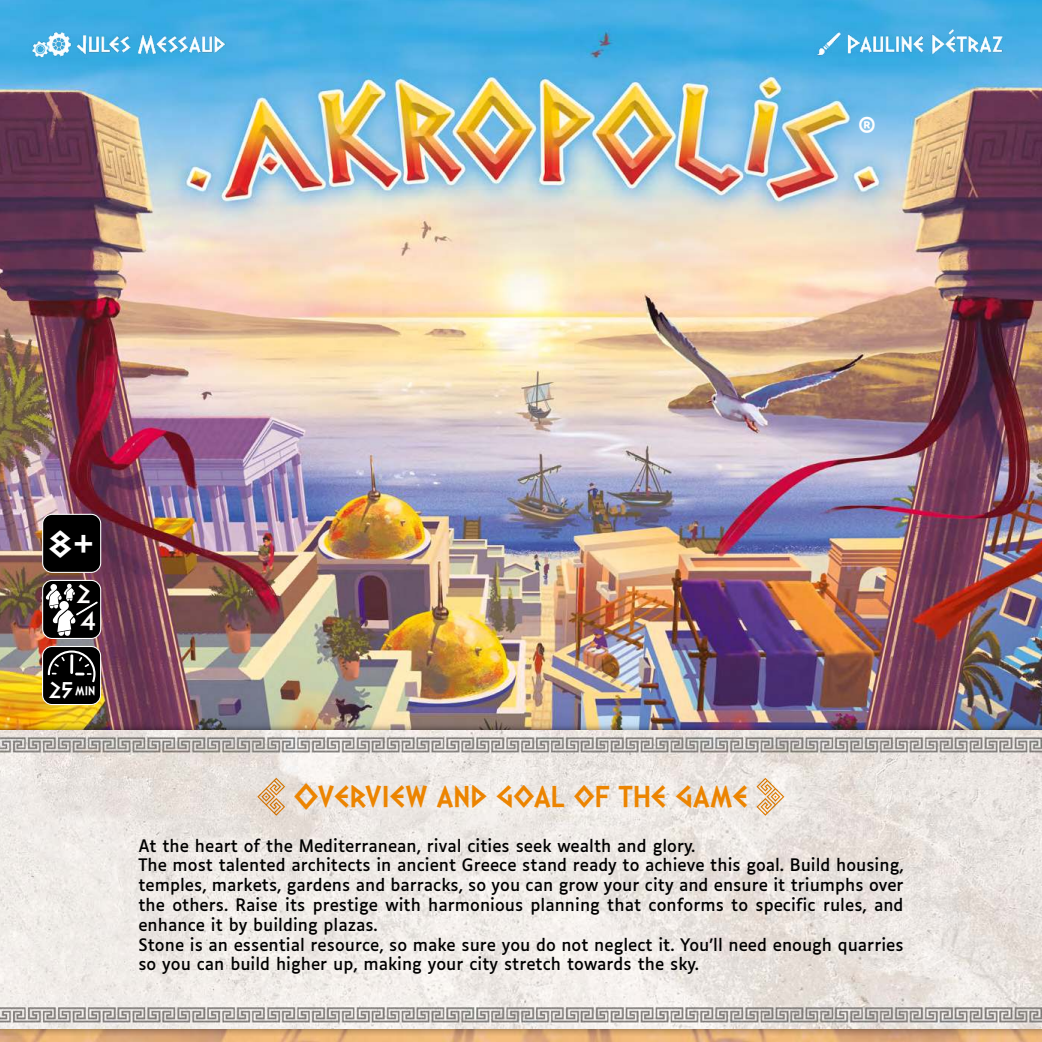
<style>
.page{position:relative;width:1042px;height:1042px;background:#fff}
.page>*{position:absolute;margin:0;border:0;box-sizing:border-box;transform-origin:0 0}
.t1{font:700 31.05px "Dalek Pinpoint";color:#fff}
.t2{font:700 30px "Dalek Pinpoint";color:#ec8400}
.t3{font:24px "Luciole";color:#fff}
.t4{font:16.5px/19.8px "Luciole";color:#000}
.t5{font:700 12.75px "Dalek Pinpoint";color:#fff}
.s1{font-size:19.2px}
</style>
<div class="page">
<img style="left:0;top:0;width:1042px;height:1042px">
<div style="left:0;top:722px;width:1042px;height:314px;background:#000;opacity:.36"></div>
<img style="left:0;top:730px;width:1042px;height:298px">
<img style="left:29px;top:23px;width:197px;height:43px">
<img style="left:815px;top:23px;width:196px;height:43px">
<div style="left:43px;top:646px;width:58px;height:58px;background:#000;border-radius:10px"></div>
<div style="left:42px;top:646px;width:59px;height:59px;border:1px solid #fff;border-radius:10px"></div>
<svg style="left:48px;top:650px;width:48px;height:32px"></svg>
<div style="left:43px;top:514px;width:58px;height:58px;background:#000;border-radius:10px"></div>
<div style="left:42px;top:514px;width:59px;height:59px;border:1px solid #fff;border-radius:10px"></div>
<div style="left:43px;top:580px;width:58px;height:58px;background:#000;border-radius:10px"></div>
<div style="left:42px;top:580px;width:59px;height:59px;border:1px solid #fff;border-radius:10px"></div>
<svg style="left:257px;top:778px;width:28px;height:38px"></svg>
<svg style="left:756px;top:778px;width:28px;height:38px"></svg>
<svg style="left:46px;top:583px;width:52px;height:53px"></svg>
<h3 class="t3" style="left:858px;top:116px;width:19px">®</h3>
<h1 class="t1" style="left:48px;top:527px;width:48px">8+</h1>
<p class="t5" style="left:49px;top:683px;width:48px;rotate:1deg"><span class="s1">25</span> MIN</p>
<h2 class="t2" style="left:294px;top:779px;width:456px">OVERVIEW AND GOAL OF THE GAME</h2>
<p class="t4" style="left:138px;top:836px;width:767px">At the heart of the Mediterranean, rival cities seek wealth and glory.<br>The most talented architects in ancient Greece stand ready to achieve this goal. Build housing, temples, markets, gardens and barracks, so you can grow your city and ensure it triumphs over the others. Raise its prestige with harmonious planning that conforms to specific rules, and enhance it by building plazas.<br>Stone is an essential resource, so make sure you do not neglect it. You’ll need enough quarries so you can build higher up, making your city stretch towards the sky.</p>
</div>
